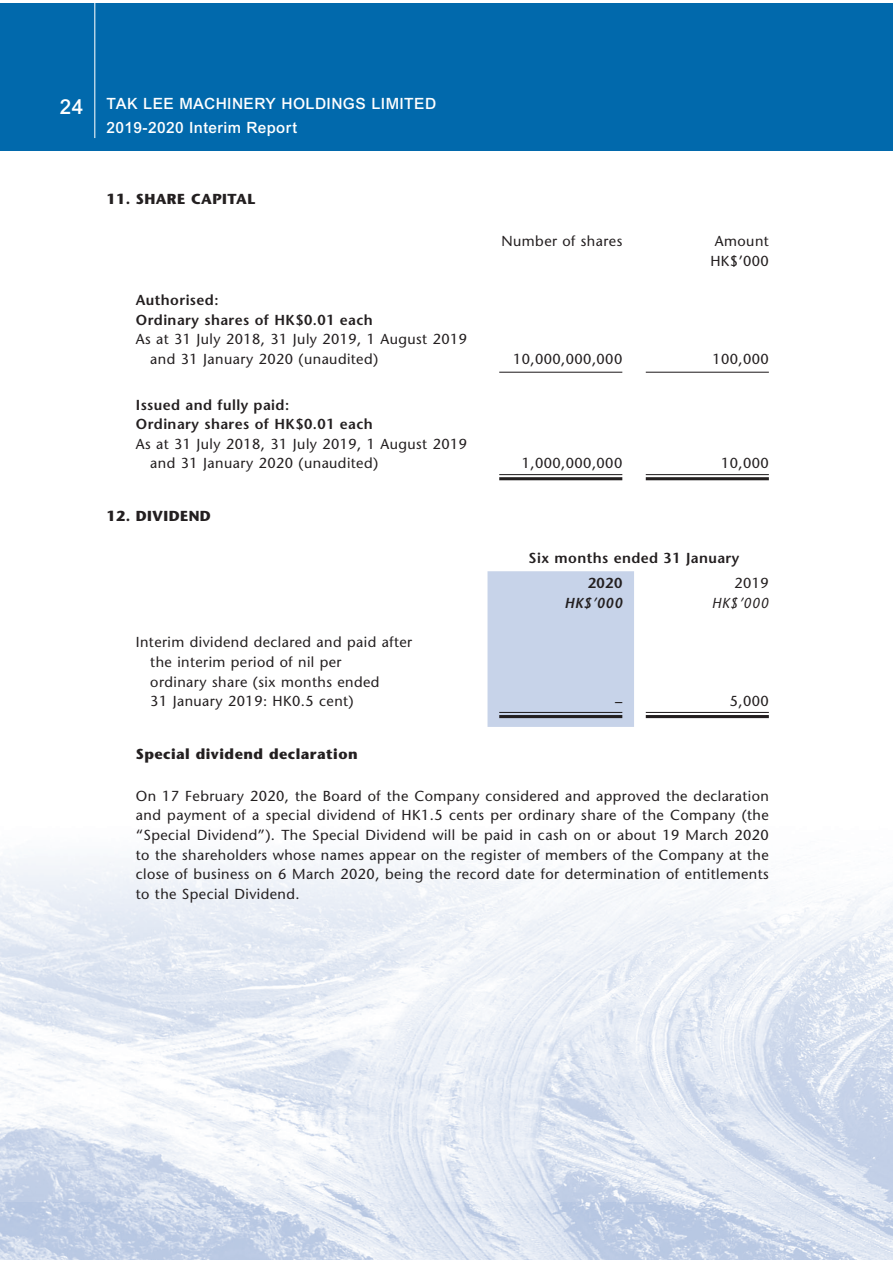
<style>
.page{position:relative;width:893px;height:1263px;background:#fff}
.page>*{position:absolute;margin:0;border:0;box-sizing:border-box;transform-origin:0 0}
.t1{font:500 20.7px "Arial MT Std";color:#fff}
.t2{font:500 15.45px/24.2px "Arial MT Std";letter-spacing:.03em;color:#fff}
.t3{font:500 14.4px/19.6px "Stone Sans Std";letter-spacing:.03em;color:#231f20}
.t4{font:600 14.4px/19.6px "Stone Sans Std";letter-spacing:.03em;color:#231f20}
.t5{font:700 14.4px "Stone Sans Std";letter-spacing:.03em;color:#231f20}
.t6{font:italic 600 14.4px "Stone Sans Std";color:#231f20}
.t7{font:italic 500 14.4px "Stone Sans Std";color:#231f20}
</style>
<div class="page">
<img style="left:881px;top:885px;width:12px;height:375px">
<img style="left:0;top:371px;width:879px;height:889px">
<div style="left:0;top:3px;width:879px;height:148px;background:#0169ac"></div>
<div style="left:881px;top:3px;width:12px;height:148px;background:#0169ac"></div>
<hr style="left:94px;top:3px;width:1px;height:135px;background:#fff">
<hr style="left:499px;top:372px;width:123px;height:1px;background:#231f20">
<hr style="left:646px;top:372px;width:123px;height:1px;background:#231f20">
<hr style="left:499px;top:474px;width:123px;height:1px;background:#231f20">
<hr style="left:499px;top:477px;width:123px;height:3px;background:#231f20">
<hr style="left:646px;top:474px;width:123px;height:1px;background:#231f20">
<hr style="left:646px;top:477px;width:123px;height:3px;background:#231f20">
<div style="left:487px;top:571px;width:147px;height:156px;background:#c7d3e9"></div>
<hr style="left:499px;top:712px;width:123px;height:1px;background:#231f20">
<hr style="left:499px;top:715px;width:123px;height:3px;background:#231f20">
<hr style="left:646px;top:712px;width:123px;height:1px;background:#231f20">
<hr style="left:646px;top:715px;width:123px;height:3px;background:#231f20">
<h1 class="t1" style="left:60px;top:95px;width:25px">24</h1>
<p class="t2" style="left:107px;top:91px;width:331px">TAK LEE MACHINERY HOLDINGS LIMITED<br>2019-2020 Interim Report</p>
<p class="t5" style="left:107px;top:191px;width:150px">11. SHARE CAPITAL</p>
<p class="t4" style="left:136px;top:291px;width:238px">Authorised:<br>Ordinary shares of HK$0.01 each</p>
<p class="t3" style="left:150px;top:330px;width:318px;text-indent:-14px">As at 31 July 2018, 31 July 2019, 1 August 2019 and 31 January 2020 (unaudited)</p>
<p class="t4" style="left:136px;top:395px;width:238px">Issued and fully paid:<br>Ordinary shares of HK$0.01 each</p>
<p class="t3" style="left:150px;top:435px;width:318px;text-indent:-14px">As at 31 July 2018, 31 July 2019, 1 August 2019 and 31 January 2020 (unaudited)</p>
<p class="t5" style="left:107px;top:507px;width:106px">12. DIVIDEND</p>
<p class="t3" style="left:150px;top:633px;width:263px;text-indent:-14px">Interim dividend declared and paid after the interim period of nil per<br>ordinary share (six months ended<br>31 January 2019: HK0.5 cent)</p>
<p class="t3" style="left:501px;top:232px;width:122px">Number of shares</p>
<p class="t3" style="left:710px;top:232px;width:60px;text-align:center">Amount<br>HK$’000</p>
<p class="t3" style="left:513px;top:350px;width:111px">10,000,000,000</p>
<p class="t3" style="left:712px;top:350px;width:58px">100,000</p>
<p class="t3" style="left:522px;top:454px;width:102px">1,000,000,000</p>
<p class="t3" style="left:721px;top:454px;width:49px">10,000</p>
<p class="t4" style="left:588px;top:546px;width:153px;line-height:25.5px;text-indent:-59px">Six months ended 31 January<br>2020</p>
<p class="t3" style="left:734px;top:574px;width:36px">2019</p>
<p class="t6" style="left:564px;top:595px;width:59px">HK$’000</p>
<p class="t7" style="left:712px;top:596px;width:59px">HK$’000</p>
<p class="t4" style="left:615px;top:692px;width:9px">–</p>
<p class="t3" style="left:730px;top:692px;width:41px">5,000</p>
<p class="t5" style="left:136px;top:745px;width:223px">Special dividend declaration</p>
<p class="t3" style="left:136px;top:787px;width:634px;text-align:justify">On 17 February 2020, the Board of the Company considered and approved the declaration and payment of a special dividend of HK1.5 cents per ordinary share of the Company (the “Special Dividend”). The Special Dividend will be paid in cash on or about 19 March 2020 to the shareholders whose names appear on the register of members of the Company at the close of business on 6 March 2020, being the record date for determination of entitlements to the Special Dividend.</p>
</div>
